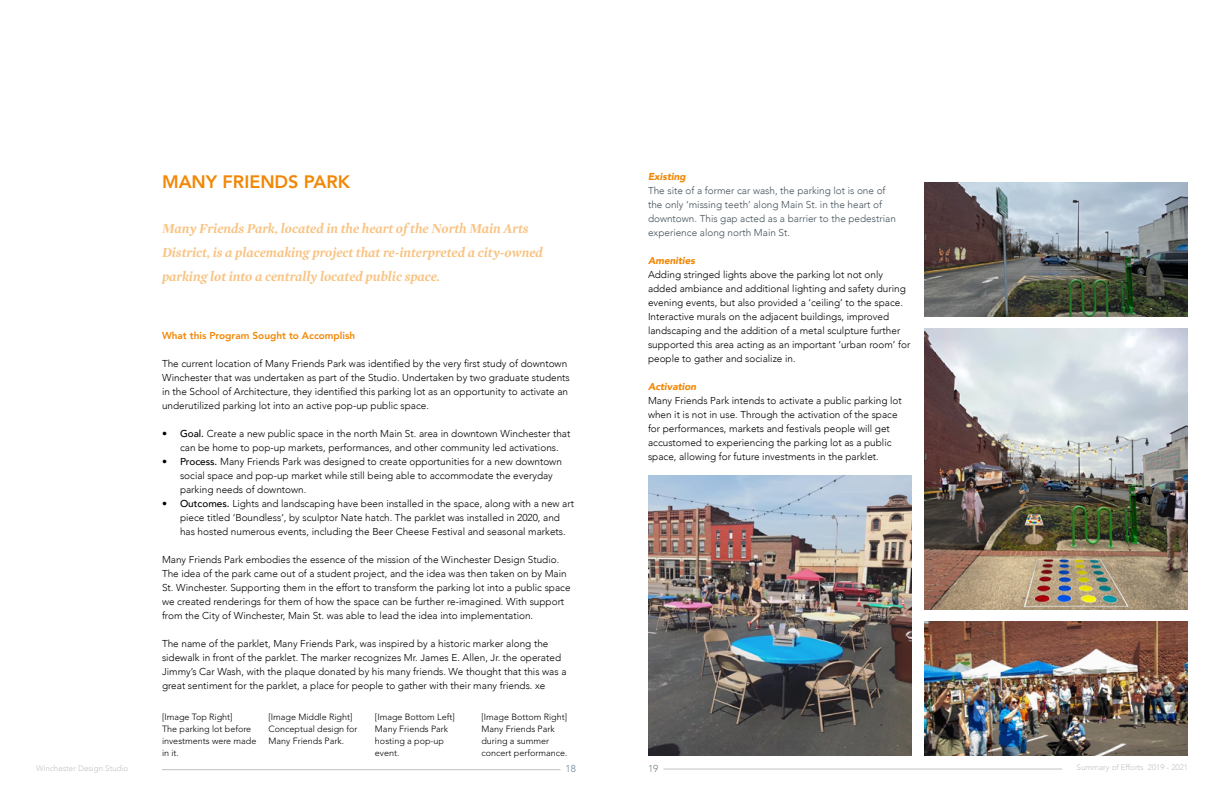
<style>
.page{position:relative;width:1224px;height:792px;background:#fff}
.page>*{position:absolute;margin:0;border:0;box-sizing:border-box;transform-origin:0 0}
.t1{font:800 18px "Avenir";color:#f28705}
.t2{font:italic 700 14px/24px "Mercury Display";color:#f9c382}
.t3{font:300 10px/14px "Avenir";color:#000}
.t4{font:300 10px/14px "Avenir";color:#43515a}
.t5{font:800 10px "Avenir";color:#f28705}
.t6{font:italic 900 10px "Avenir";color:#f28705}
.t7{font:300 10px "Avenir";color:#738592}
.t8{font:300 9px/12px "Avenir LT Std";color:#000}
.t9{font:300 8px "Avenir";color:#c2c2c2}
.s1{font-weight:500}
</style>
<div class="page">
<hr style="left:663px;top:769px;width:399px;height:1px;background:#c2c2c2">
<hr style="left:162px;top:769px;width:399px;height:1px;background:#c2c2c2">
<img style="left:924px;top:182px;width:264px;height:135px">
<img style="left:924px;top:622px;width:264px;height:134px">
<img style="left:648px;top:475px;width:264px;height:281px">
<img style="left:924px;top:329px;width:264px;height:281px">
<h1 class="t1" style="left:162px;top:168px;width:190px">MANY FRIENDS PARK</h1>
<h2 class="t2" style="left:162px;top:216px;width:382px">Many Friends Park, located in the heart of the North Main Arts<br>District, is a placemaking project that re-interpreted a city-owned parking lot into a centrally located public space.</h2>
<p class="t5" style="left:162px;top:328px;width:195px">What this Program Sought to Accomplish</p>
<p class="t3" style="left:162px;top:356px;width:409px">The current location of Many Friends Park was identified by the very first study of downtown Winchester that was undertaken as part of the Studio. Undertaken by two graduate students in the School of Architecture, they identified this parking lot as an opportunity to activate an underutilized parking lot into an active pop-up public space.</p>
<p class="t3" style="left:180px;top:426px;width:392px;text-indent:-18px"><span class="s1">• Goal.</span> Create a new public space in the north Main St. area in downtown Winchester that can be home to pop-up markets, performances, and other community led activations.</p>
<p class="t3" style="left:180px;top:454px;width:383px;text-indent:-18px"><span class="s1">• Process.</span> Many Friends Park was designed to create opportunities for a new downtown social space and pop-up market while still being able to accommodate the everyday parking needs of downtown.</p>
<p class="t3" style="left:180px;top:496px;width:396px;text-indent:-18px"><span class="s1">• Outcomes.</span> Lights and landscaping have been installed in the space, along with a new art piece titled ‘Boundless’, by sculptor Nate hatch. The parklet was installed in 2020, and has hosted numerous events, including the Beer Cheese Festival and seasonal markets.</p>
<p class="t3" style="left:162px;top:552px;width:410px">Many Friends Park embodies the essence of the mission of the Winchester Design Studio.<br>The idea of the park came out of a student project, and the idea was then taken on by Main St. Winchester. Supporting them in the effort to transform the parking lot into a public space we created renderings for them of how the space can be further re-imagined. With support from the City of Winchester, Main St. was able to lead the idea into implementation.</p>
<p class="t3" style="left:162px;top:636px;width:406px">The name of the parklet, Many Friends Park, was inspired by a historic marker along the sidewalk in front of the parklet. The marker recognizes Mr. James E. Allen, Jr. the operated Jimmy’s Car Wash, with the plaque donated by his many friends. We thought that this was a great sentiment for the parklet, a place for people to gather with their many friends. xe</p>
<p class="t8" style="left:162px;top:711px;width:96px">[Image Top Right]<br>The parking lot before investments were made in it.</p>
<p class="t8" style="left:268px;top:711px;width:91px">[Image Middle Right]<br>Conceptual design for<br>Many Friends Park.</p>
<p class="t8" style="left:375px;top:711px;width:81px">[Image Bottom Left]<br>Many Friends Park hosting a pop-up event.</p>
<p class="t8" style="left:481px;top:711px;width:87px">[Image Bottom Right]<br>Many Friends Park during a summer concert performance.</p>
<p class="t6" style="left:648px;top:169px;width:39px">Existing</p>
<p class="t4" style="left:648px;top:184px;width:249px">The site of a former car wash, the parking lot is one of the only ‘missing teeth’ along Main St. in the heart of downtown. This gap acted as a barrier to the pedestrian experience along north Main St.</p>
<p class="t6" style="left:648px;top:253px;width:49px">Amenities</p>
<p class="t3" style="left:648px;top:268px;width:264px">Adding stringed lights above the parking lot not only added ambiance and additional lighting and safety during evening events, but also provided a ‘ceiling’ to the space.<br>Interactive murals on the adjacent buildings, improved landscaping and the addition of a metal sculpture further supported this area acting as an important ‘urban room’ for people to gather and socialize in.</p>
<p class="t6" style="left:648px;top:379px;width:50px">Activation</p>
<p class="t3" style="left:648px;top:394px;width:255px">Many Friends Park intends to activate a public parking lot when it is not in use. Through the activation of the space for performances, markets and festivals people will get accustomed to experiencing the parking lot as a public space, allowing for future investments in the parklet.</p>
<p class="t9" style="left:36px;top:763px;width:94px">Winchester Design Studio</p>
<p class="t7" style="left:566px;top:763px;width:12px">18</p>
<p class="t7" style="left:648px;top:763px;width:12px">19</p>
<p class="t9" style="left:1077px;top:762px;width:113px">Summary of Efforts 2019 - 2021</p>
</div>
